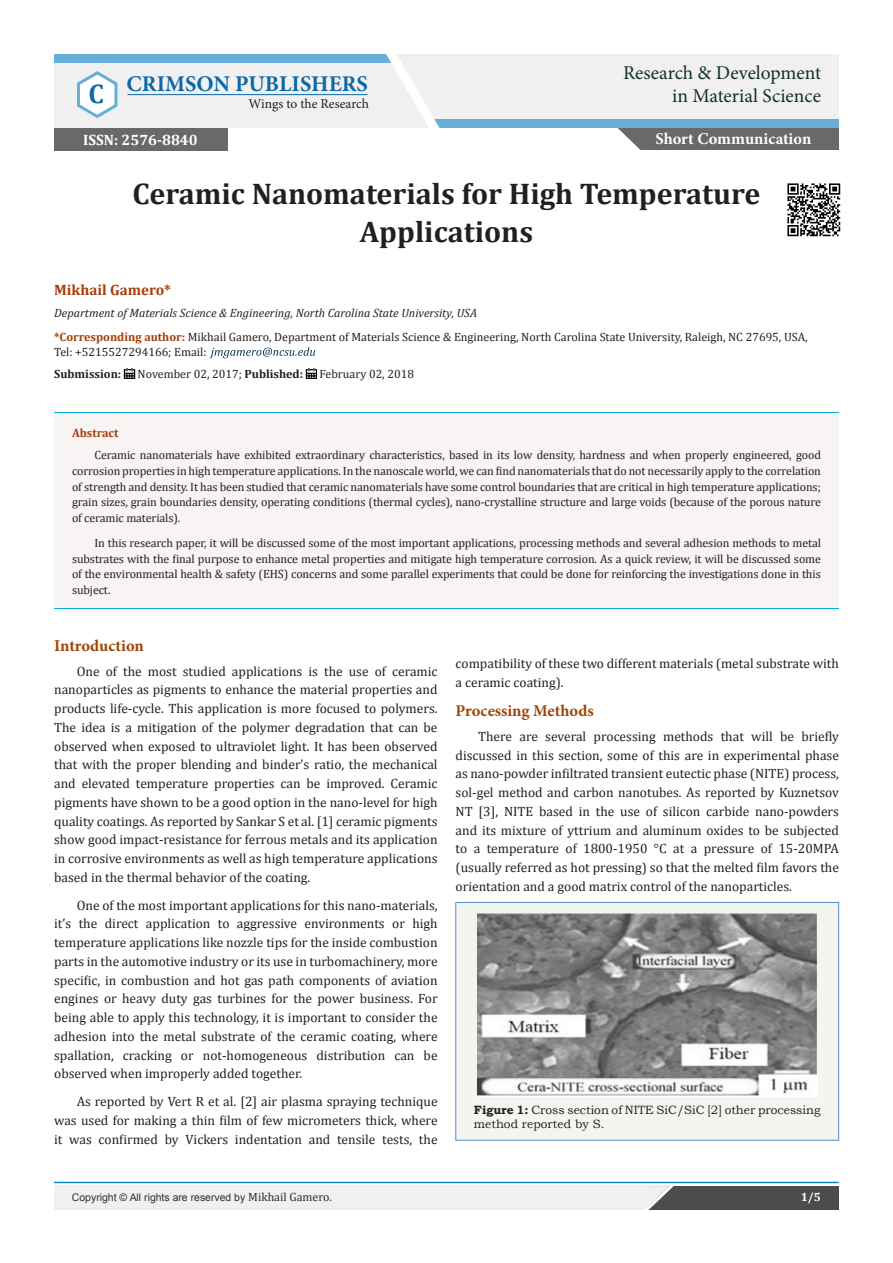
<style>
.page{position:relative;width:893px;height:1263px;background:#fff}
.page>*{position:absolute;margin:0;border:0;box-sizing:border-box;transform-origin:0 0}
.t1{font:700 30px/37.5px "Cambria";color:#231f20;text-align:center}
.t2{font:700 27px "Cambria";color:#0b67a8}
.t3{font:700 22.5px "Minion Pro";color:#0b67a8}
.t4{font:19.5px "Minion Pro";color:#12302b}
.t5{font:700 16.5px "Minion Pro";color:#a14307}
.t6{font:700 16.5px "Minion Pro";color:#fff}
.t7{font:700 15px "Cambria";color:#a73d07}
.t8{font:700 15px "Cambria";color:#fff}
.t9{font:13.5px/18.8px "Cambria";color:#231f20;text-align:justify}
.t10{font:13.5px "Minion Pro";color:#231f20}
.t11{font:12px/15.8px "Cambria";color:#231f20;text-align:justify}
.t12{font:italic 12px "Cambria";color:#231f20}
.t13{font:12px/14.4px "Bookman Old Style";color:#231f20}
.t14{font:700 12px "Cambria";color:#231f20}
.t15{font:700 12px "Cambria";color:#a73d07}
.t16{font:700 12px "Cambria";color:#fff}
.t17{font:10.5px "Arial";color:#312f30}
.s1{font-weight:700;color:#a73d07}
.s2{font-weight:700}
.s3{font-family:"Cambria";font-size:12px}
</style>
<div class="page">
<svg style="left:209px;top:347px;width:106px;height:11px"></svg>
<svg style="left:124px;top:368px;width:11px;height:11px"></svg>
<svg style="left:306px;top:368px;width:11px;height:11px"></svg>
<div style="left:54px;top:412px;width:785px;height:197px;background:#f7f4f3"></div>
<hr style="left:54px;top:412px;width:785px;height:1px;background:#08aadb">
<hr style="left:54px;top:608px;width:785px;height:1px;background:#08aadb">
<div style="left:456px;top:902px;width:383px;height:238px;background:#f5f5f0"></div>
<div style="left:456px;top:902px;width:383px;height:238px;border:1px solid #548dd4"></div>
<img style="left:477px;top:914px;width:340px;height:183px">
<div style="left:616px;top:127px;width:223px;height:23px;background:#69696c"></div>
<svg style="left:616px;top:128px;width:24px;height:22px"></svg>
<div style="left:54px;top:54px;width:785px;height:73px;background:#f0f0f0"></div>
<svg style="left:77px;top:71px;width:41px;height:47px"></svg>
<hr style="left:128px;top:94px;width:239px;height:1px;background:#0b67a8">
<div style="left:431px;top:119px;width:408px;height:9px;background:#67afd7"></div>
<div style="left:54px;top:54px;width:338px;height:8px;background:#67afd7"></div>
<svg style="left:335px;top:54px;width:105px;height:74px"></svg>
<div style="left:647px;top:1186px;width:192px;height:23px;background:#4b4c4d"></div>
<div style="left:54px;top:1186px;width:593px;height:23px;background:#f0f0f0"></div>
<svg style="left:639px;top:1181px;width:41px;height:29px"></svg>
<hr style="left:54px;top:1185px;width:615px;height:1px;background:#f0f0f0">
<hr style="left:54px;top:1182px;width:784px;height:1px;background:#0b88c4">
<img style="left:787px;top:183px;width:54px;height:54px">
<div style="left:54px;top:128px;width:173px;height:23px;background:#69696c"></div>
<p class="t4" style="left:623px;top:59px;width:199px">Research &amp; Development</p>
<p class="t3" style="left:127px;top:68px;width:243px">CRIMSON PUBLISHERS</p>
<p class="t10" style="left:249px;top:94px;width:122px">Wings to the Research</p>
<p class="t2" style="left:88px;top:75px;width:17px">C</p>
<p class="t4" style="left:672px;top:83px;width:150px">in Material Science</p>
<p class="t8" style="left:83px;top:130px;width:116px">ISSN: 2576-8840</p>
<p class="t6" style="left:655px;top:127px;width:157px">Short Communication</p>
<p class="t1" style="left:133px;top:174px;width:629px">Ceramic Nanomaterials for High Temperature<br>Applications</p>
<p class="t7" style="left:54px;top:280px;width:118px">Mikhail Gamero*</p>
<p class="t12" style="left:54px;top:305px;width:424px">Department of Materials Science &amp; Engineering, North Carolina State University, USA</p>
<p class="t11" style="left:54px;top:330px;width:755px;line-height:14.4px"><span class="s1">*Corresponding author:</span> Mikhail Gamero, Department of Materials Science &amp; Engineering, North Carolina State University, Raleigh, NC 27695, USA,<br>Tel: +5215527294166; Email:</p>
<p class="t14" style="left:54px;top:365px;width:69px">Submission:</p>
<p class="t11" style="left:138px;top:366px;width:167px">November 02, 2017; <span class="s2">Published:</span></p>
<p class="t11" style="left:319px;top:366px;width:96px">February 02, 2018</p>
<p class="t15" style="left:72px;top:425px;width:48px">Abstract</p>
<p class="t11" style="left:72px;top:447px;width:750px;text-indent:22px">Ceramic nanomaterials have exhibited extraordinary characteristics, based in its low density, hardness and when properly engineered, good corrosion properties in high temperature applications. In the nanoscale world, we can find nanomaterials that do not necessarily apply to the correlation of strength and density. It has been studied that ceramic nanomaterials have some control boundaries that are critical in high temperature applications; grain sizes, grain boundaries density, operating conditions (thermal cycles), nano-crystalline structure and large voids (because of the porous nature of ceramic materials).</p>
<p class="t11" style="left:72px;top:535px;width:750px;text-indent:22px">In this research paper, it will be discussed some of the most important applications, processing methods and several adhesion methods to metal substrates with the final purpose to enhance metal properties and mitigate high temperature corrosion. As a quick review, it will be discussed some of the environmental health &amp; safety (EHS) concerns and some parallel experiments that could be done for reinforcing the investigations done in this subject.</p>
<p class="t5" style="left:54px;top:634px;width:91px">Introduction</p>
<p class="t9" style="left:54px;top:662px;width:385px;text-indent:22px">One of the most studied applications is the use of ceramic nanoparticles as pigments to enhance the material properties and products life-cycle. This application is more focused to polymers.<br>The idea is a mitigation of the polymer degradation that can be observed when exposed to ultraviolet light. It has been observed that with the proper blending and binder’s ratio, the mechanical and elevated temperature properties can be improved. Ceramic pigments have shown to be a good option in the nano-level for high quality coatings. As reported by Sankar S et al. [1] ceramic pigments show good impact-resistance for ferrous metals and its application in corrosive environments as well as high temperature applications based in the thermal behavior of the coating.</p>
<p class="t9" style="left:54px;top:896px;width:385px;text-indent:22px">One of the most important applications for this nano-materials, it’s the direct application to aggressive environments or high temperature applications like nozzle tips for the inside combustion parts in the automotive industry or its use in turbomachinery, more specific, in combustion and hot gas path components of aviation engines or heavy duty gas turbines for the power business. For being able to apply this technology, it is important to consider the adhesion into the metal substrate of the ceramic coating, where spallation, cracking or not-homogeneous distribution can be observed when improperly added together.</p>
<p class="t9" style="left:54px;top:1092px;width:385px;text-indent:22px">As reported by Vert R et al. [2] air plasma spraying technique was used for making a thin film of few micrometers thick, where it was confirmed by Vickers indentation and tensile tests, the</p>
<p class="t9" style="left:456px;top:654px;width:385px">compatibility of these two different materials (metal substrate with a ceramic coating).</p>
<p class="t5" style="left:456px;top:699px;width:140px">Processing Methods</p>
<p class="t9" style="left:456px;top:727px;width:385px;text-indent:22px">There are several processing methods that will be briefly discussed in this section, some of this are in experimental phase as nano-powder infiltrated transient eutectic phase (NITE) process, sol-gel method and carbon nanotubes. As reported by Kuznetsov NT [3], NITE based in the use of silicon carbide nano-powders and its mixture of yttrium and aluminum oxides to be subjected to a temperature of 1800-1950 °C at a pressure of 15-20MPA (usually referred as hot pressing) so that the melted film favors the orientation and a good matrix control of the nanoparticles.</p>
<p class="t13" style="left:474px;top:1102px;width:348px"><span class="s2">Figure 1:</span> Cross section of NITE SiC/SiC [2] other processing method reported by S.</p>
<p class="t17" style="left:72px;top:1191px;width:262px">Copyright © All rights are reserved by <span class="s3">Mikhail Gamero.</span></p>
<p class="t16" style="left:801px;top:1189px;width:22px">1/5</p>
</div>
